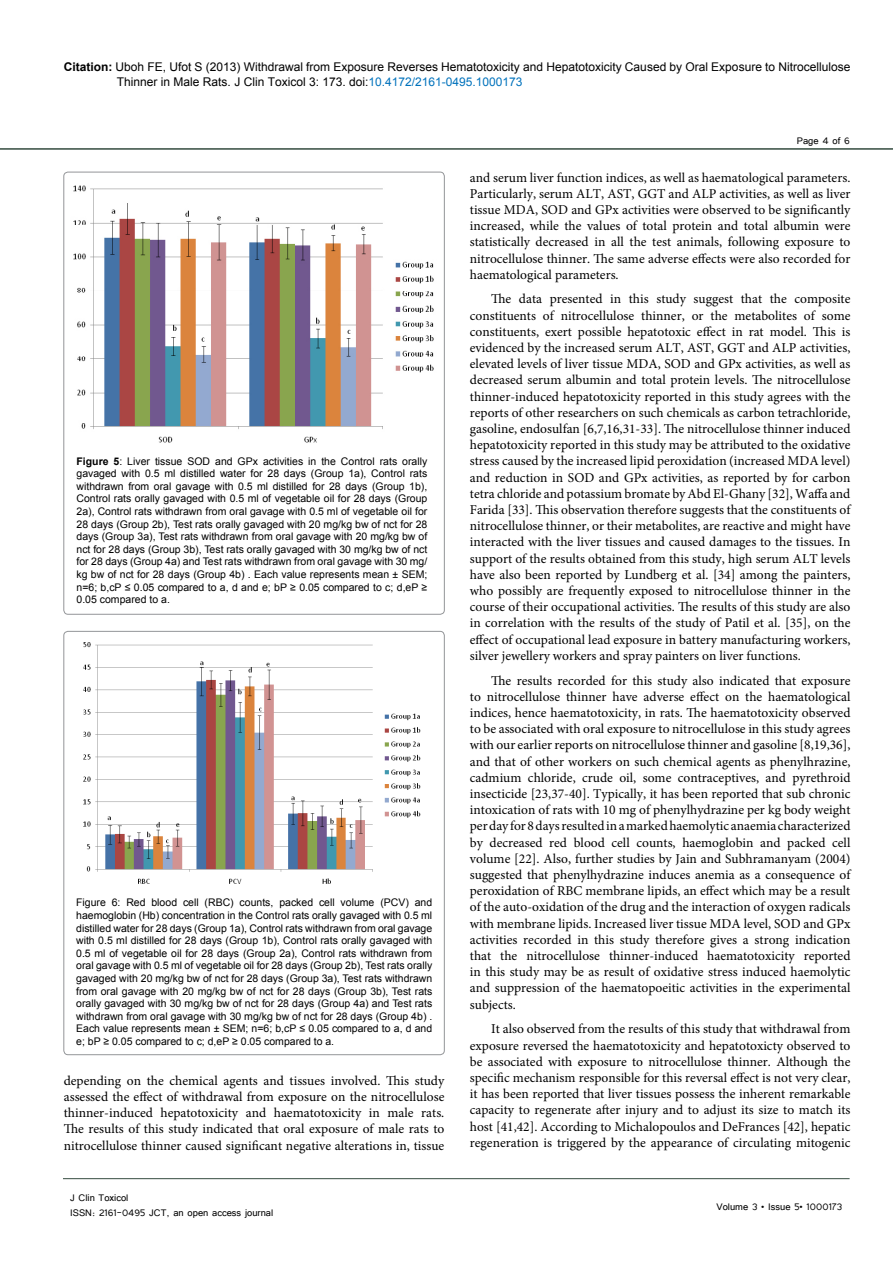
<style>
.page{position:relative;width:893px;height:1263px;background:#fff}
.page>*{position:absolute;margin:0;border:0;box-sizing:border-box;transform-origin:0 0}
.t1{font:13.5px/16.2px "Minion Pro";color:#000;text-align:justify}
.t2{font:12px/15px "Arial";color:#000}
.t3{font:12px/14.4px "Tunga";color:#000}
.t4{font:10.5px/12.6px "Arial";color:#000;text-align:justify}
.s1{font-weight:700}
.s2{color:#0072bc}
</style>
<div class="page">
<hr style="left:63px;top:1178px;width:787px;height:1px;background:#344b3f">
<hr style="left:0;top:148px;width:893px;height:2px;background:#344b3f">
<img style="left:73px;top:185px;width:361px;height:258px">
<img style="left:83px;top:642px;width:338px;height:242px">
<p class="t2" style="left:117px;top:59px;width:735px;text-indent:-53px"><span class="s1">Citation:</span> Uboh FE, Ufot S (2013) Withdrawal from Exposure Reverses Hematotoxicity and Hepatotoxicity Caused by Oral Exposure to Nitrocellulose<br>Thinner in Male Rats. J Clin Toxicol 3: 173. doi:<span class="s2">10.4172/2161-0495.1000173</span></p>
<p class="t4" style="left:77px;top:455px;width:352px"><span class="s1">Figure 5</span>: Liver tissue SOD and GPx activities in the Control rats orally gavaged with 0.5 ml distilled water for 28 days (Group 1a), Control rats withdrawn from oral gavage with 0.5 ml distilled for 28 days (Group 1b), Control rats orally gavaged with 0.5 ml of vegetable oil for 28 days (Group 2a), Control rats withdrawn from oral gavage with 0.5 ml of vegetable oil for 28 days (Group 2b), Test rats orally gavaged with 20 mg/kg bw of nct for 28 days (Group 3a), Test rats withdrawn from oral gavage with 20 mg/kg bw of nct for 28 days (Group 3b), Test rats orally gavaged with 30 mg/kg bw of nct for 28 days (Group 4a) and Test rats withdrawn from oral gavage with 30 mg/ kg bw of nct for 28 days (Group 4b) . Each value represents mean ± SEM; n=6; b,cP ≤ 0.05 compared to a, d and e; bP ≥ 0.05 compared to c; d,eP ≥ 0.05 compared to a.</p>
<p class="t4" style="left:76px;top:896px;width:358px">Figure 6: Red blood cell (RBC) counts, packed cell volume (PCV) and haemoglobin (Hb) concentration in the Control rats orally gavaged with 0.5 ml distilled water for 28 days (Group 1a), Control rats withdrawn from oral gavage with 0.5 ml distilled for 28 days (Group 1b), Control rats orally gavaged with 0.5 ml of vegetable oil for 28 days (Group 2a), Control rats withdrawn from oral gavage with 0.5 ml of vegetable oil for 28 days (Group 2b), Test rats orally gavaged with 20 mg/kg bw of nct for 28 days (Group 3a), Test rats withdrawn from oral gavage with 20 mg/kg bw of nct for 28 days (Group 3b), Test rats orally gavaged with 30 mg/kg bw of nct for 28 days (Group 4a) and Test rats withdrawn from oral gavage with 30 mg/kg bw of nct for 28 days (Group 4b) .<br>Each value represents mean ± SEM; n=6; b,cP ≤ 0.05 compared to a, d and e; bP ≥ 0.05 compared to c; d,eP ≥ 0.05 compared to a.</p>
<p class="t1" style="left:64px;top:1072px;width:382px">depending on the chemical agents and tissues involved. This study assessed the effect of withdrawal from exposure on the nitrocellulose thinner-induced hepatotoxicity and haematotoxicity in male rats.<br>The results of this study indicated that oral exposure of male rats to nitrocellulose thinner caused significant negative alterations in, tissue</p>
<p class="t3" style="left:70px;top:1190px;width:205px">J Clin Toxicol<br>ISSN: 2161-0495 JCT, an open access journal</p>
<p class="t3" style="left:797px;top:133px;width:55px">Page 4 of 6</p>
<p class="t1" style="left:470px;top:169px;width:382px">and serum liver function indices, as well as haematological parameters.<br>Particularly, serum ALT, AST, GGT and ALP activities, as well as liver tissue MDA, SOD and GPx activities were observed to be significantly increased, while the values of total protein and total albumin were statistically decreased in all the test animals, following exposure to nitrocellulose thinner. The same adverse effects were also recorded for haematological parameters.</p>
<p class="t1" style="left:470px;top:291px;width:382px;text-indent:21px">The data presented in this study suggest that the composite constituents of nitrocellulose thinner, or the metabolites of some constituents, exert possible hepatotoxic effect in rat model. This is evidenced by the increased serum ALT, AST, GGT and ALP activities, elevated levels of liver tissue MDA, SOD and GPx activities, as well as decreased serum albumin and total protein levels. The nitrocellulose thinner-induced hepatotoxicity reported in this study agrees with the reports of other researchers on such chemicals as carbon tetrachloride, gasoline, endosulfan [6,7,16,31-33]. The nitrocellulose thinner induced hepatotoxicity reported in this study may be attributed to the oxidative stress caused by the increased lipid peroxidation (increased MDA level) and reduction in SOD and GPx activities, as reported by for carbon tetra chloride and potassium bromate by Abd El-Ghany [32], Waffa and Farida [33]. This observation therefore suggests that the constituents of nitrocellulose thinner, or their metabolites, are reactive and might have interacted with the liver tissues and caused damages to the tissues. In support of the results obtained from this study, high serum ALT levels have also been reported by Lundberg et al. [34] among the painters, who possibly are frequently exposed to nitrocellulose thinner in the course of their occupational activities. The results of this study are also in correlation with the results of the study of Patil et al. [35], on the effect of occupational lead exposure in battery manufacturing workers, silver jewellery workers and spray painters on liver functions.</p>
<p class="t1" style="left:470px;top:672px;width:382px;text-indent:21px">The results recorded for this study also indicated that exposure to nitrocellulose thinner have adverse effect on the haematological indices, hence haematotoxicity, in rats. The haematotoxicity observed to be associated with oral exposure to nitrocellulose in this study agrees with our earlier reports on nitrocellulose thinner and gasoline [8,19,36], and that of other workers on such chemical agents as phenylhrazine, cadmium chloride, crude oil, some contraceptives, and pyrethroid insecticide [23,37-40]. Typically, it has been reported that sub chronic intoxication of rats with 10 mg of phenylhydrazine per kg body weight per day for 8 days resulted in a marked haemolytic anaemia characterized by decreased red blood cell counts, haemoglobin and packed cell volume [22]. Also, further studies by Jain and Subhramanyam (2004) suggested that phenylhydrazine induces anemia as a consequence of peroxidation of RBC membrane lipids, an effect which may be a result of the auto-oxidation of the drug and the interaction of oxygen radicals with membrane lipids. Increased liver tissue MDA level, SOD and GPx activities recorded in this study therefore gives a strong indication that the nitrocellulose thinner-induced haematotoxicity reported in this study may be as result of oxidative stress induced haemolytic and suppression of the haematopoeitic activities in the experimental subjects.</p>
<p class="t1" style="left:470px;top:1021px;width:382px;text-indent:21px">It also observed from the results of this study that withdrawal from exposure reversed the haematotoxicity and hepatotoxicty observed to be associated with exposure to nitrocellulose thinner. Although the specific mechanism responsible for this reversal effect is not very clear, it has been reported that liver tissues possess the inherent remarkable capacity to regenerate after injury and to adjust its size to match its host [41,42]. According to Michalopoulos and DeFrances [42], hepatic regeneration is triggered by the appearance of circulating mitogenic</p>
<p class="t3" style="left:716px;top:1199px;width:127px">Volume 3 • Issue 5• 1000173</p>
</div>
